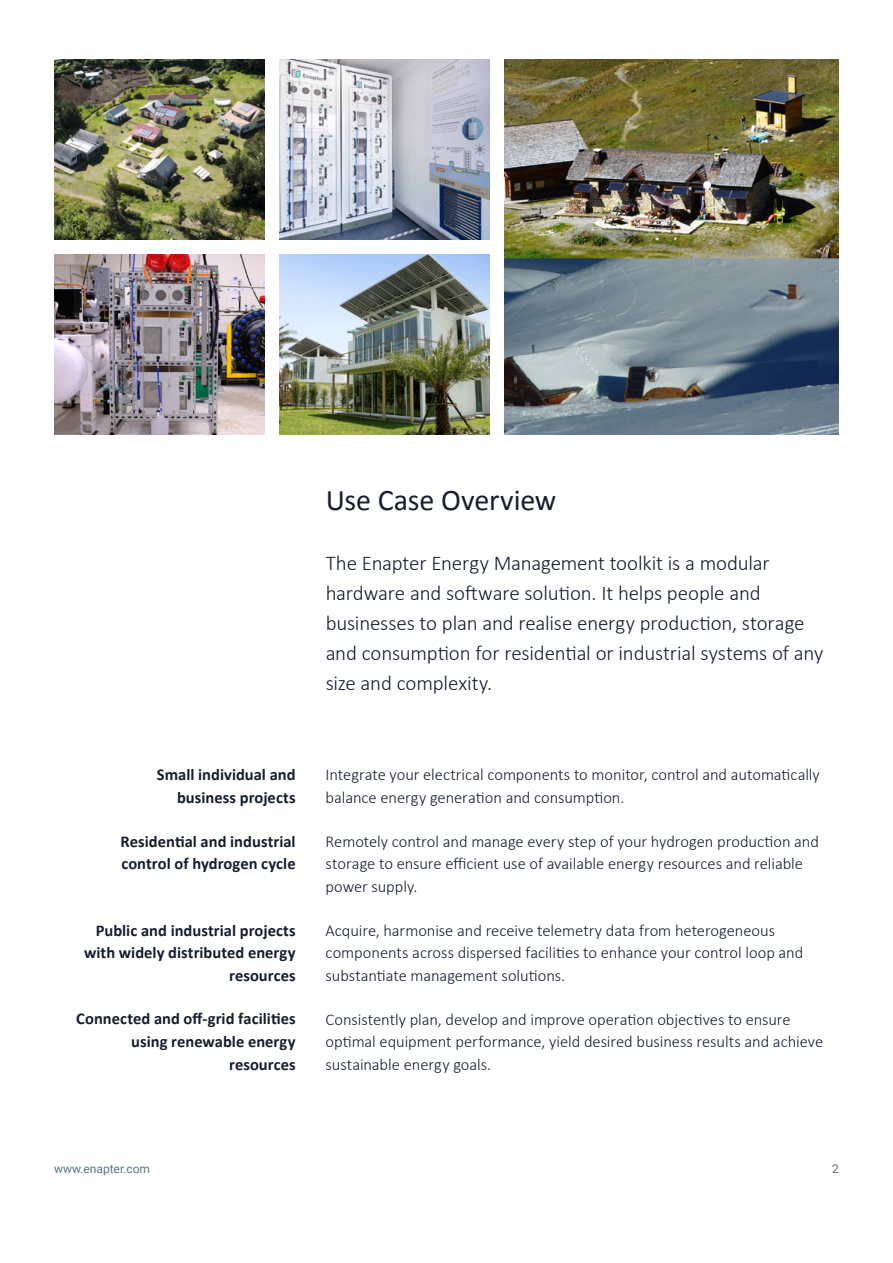
<style>
.page{position:relative;width:893px;height:1263px;background:#fff}
.page>*{position:absolute;margin:0;border:0;box-sizing:border-box;transform-origin:0 0}
.t1{font:30px "Calibri";letter-spacing:-.005em;color:#161e2e}
.t2{font:300 21px/30px "Calibri";letter-spacing:-.01em;color:#161e2e}
.t3{font:300 16.5px/22.5px "Calibri";letter-spacing:-.005em;color:#161e2e}
.t4{font:700 16.5px/22.5px "Calibri";color:#161e2e;text-align:right}
.t5{font:12px "Roboto";color:#59777f}
.t6{font:12px "Roboto";color:#5a6d74}
</style>
<div class="page">
<img style="left:504px;top:60px;width:335px;height:375px">
<img style="left:54px;top:60px;width:210px;height:179px">
<img style="left:279px;top:60px;width:210px;height:180px">
<img style="left:54px;top:255px;width:210px;height:180px">
<img style="left:279px;top:255px;width:210px;height:180px">
<h1 class="t1" style="left:326px;top:481px;width:232px">Use Case Overview</h1>
<p class="t4" style="left:157px;top:763px;width:140px">Small individual and business projects</p>
<p class="t4" style="left:121px;top:829px;width:177px;text-align:left">Residential and industrial control of hydrogen cycle</p>
<p class="t4" style="left:84px;top:918px;width:213px">Public and industrial projects with widely distributed energy resources</p>
<p class="t4" style="left:76px;top:1007px;width:221px">Connected and off-grid facilities using renewable energy resources</p>
<p class="t2" style="left:326px;top:548px;width:499px">The Enapter Energy Management toolkit is a modular hardware and software solution. It helps people and businesses to plan and realise energy production, storage and consumption for residential or industrial systems of any size and complexity.</p>
<p class="t3" style="left:326px;top:763px;width:496px">Integrate your electrical components to monitor, control and automatically balance energy generation and consumption.</p>
<p class="t3" style="left:326px;top:830px;width:495px">Remotely control and manage every step of your hydrogen production and storage to ensure efficient use of available energy resources and reliable power supply.</p>
<p class="t3" style="left:326px;top:919px;width:479px">Acquire, harmonise and receive telemetry data from heterogeneous components across dispersed facilities to enhance your control loop and substantiate management solutions.</p>
<p class="t3" style="left:326px;top:1007px;width:499px">Consistently plan, develop and improve operation objectives to ensure optimal equipment performance, yield desired business results and achieve sustainable energy goals.</p>
<p class="t5" style="left:54px;top:1160px;width:98px">www.enapter.com</p>
<p class="t6" style="left:832px;top:1160px;width:8px">2</p>
</div>
